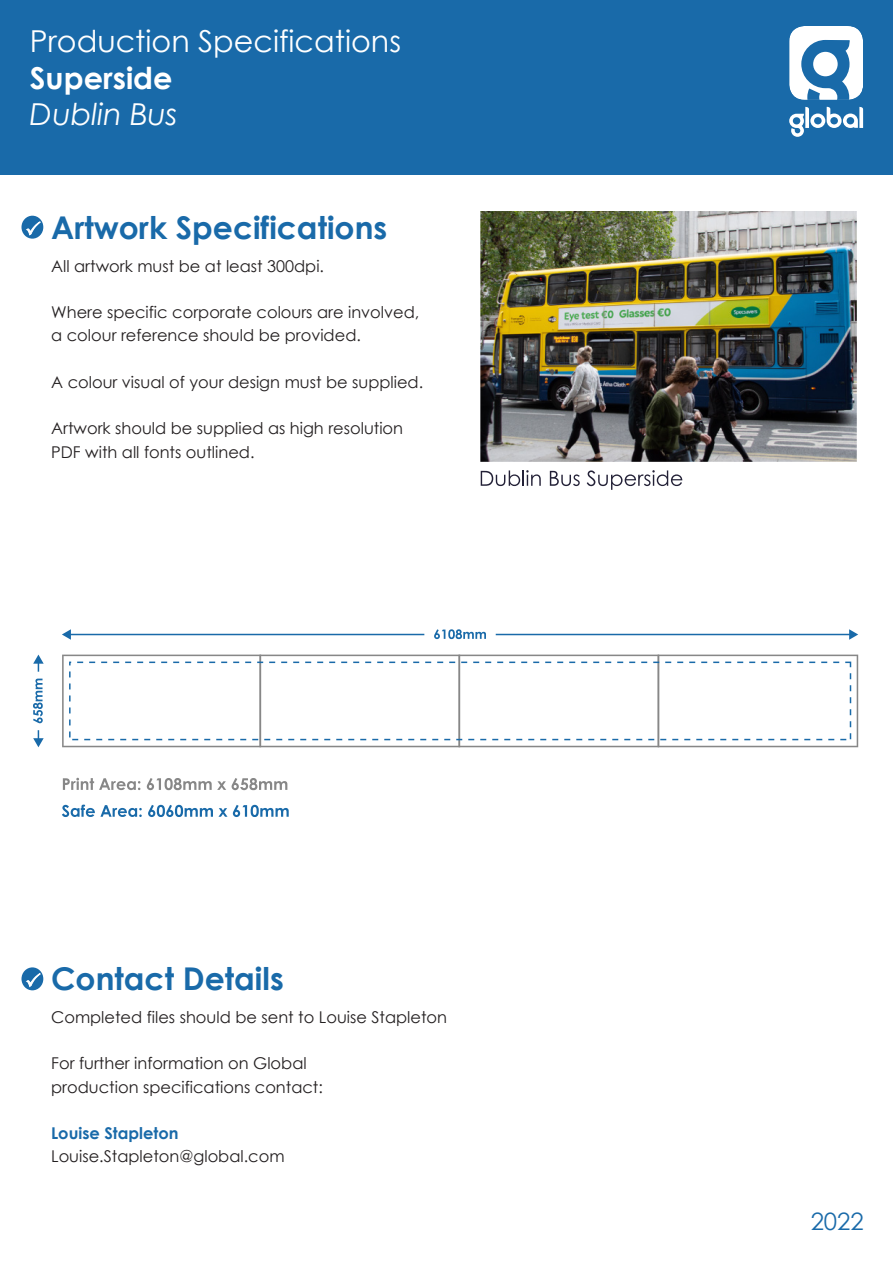
<style>
.page{position:relative;width:893px;height:1263px;background:#fff}
.page>*{position:absolute;margin:0;border:0;box-sizing:border-box;transform-origin:0 0}
.t1{font:700 31.35px "Century Gothic";color:#196aa9}
.t2{font:30.15px "Century Gothic";color:#fff}
.t3{font:700 30.15px "Century Gothic";color:#fff}
.t4{font:italic 30.15px "Century Gothic";color:#fff}
.t5{font:24px "Century Gothic";color:#196aa9}
.t6{font:16.2px/23.2px "Century Gothic";color:#231f20}
.t7{font:700 16.2px "Century Gothic";color:#196aa9}
</style>
<div class="page">
<svg style="left:481px;top:470px;width:60px;height:16px"></svg>
<svg style="left:550px;top:471px;width:30px;height:15px"></svg>
<svg style="left:587px;top:470px;width:95px;height:20px"></svg>
<svg style="left:62px;top:655px;width:796px;height:92px"></svg>
<svg style="left:434px;top:629px;width:52px;height:10px"></svg>
<svg style="left:63px;top:778px;width:77px;height:12px"></svg>
<svg style="left:147px;top:778px;width:79px;height:12px"></svg>
<svg style="left:232px;top:778px;width:55px;height:12px"></svg>
<svg style="left:62px;top:805px;width:80px;height:12px"></svg>
<svg style="left:148px;top:805px;width:141px;height:12px"></svg>
<img style="left:480px;top:212px;width:376px;height:249px">
<div style="left:21px;top:216px;width:22px;height:23px;background:#196aa9;border-radius:50%"></div>
<svg style="left:25px;top:221px;width:16px;height:15px"></svg>
<div style="left:0;top:0;width:893px;height:175px;background:#196aa9"></div>
<svg style="left:789px;top:26px;width:74px;height:74px"></svg>
<svg style="left:789px;top:107px;width:74px;height:30px"></svg>
<div style="left:21px;top:967px;width:22px;height:23px;background:#196aa9;border-radius:50%"></div>
<svg style="left:25px;top:973px;width:16px;height:15px"></svg>
<svg style="left:69px;top:661px;width:782px;height:79px"></svg>
<hr style="left:69px;top:634px;width:355px;height:1px;background:#196aa9">
<svg style="left:62px;top:629px;width:9px;height:11px"></svg>
<hr style="left:496px;top:634px;width:355px;height:1px;background:#196aa9">
<svg style="left:849px;top:629px;width:9px;height:11px"></svg>
<svg style="left:33px;top:679px;width:10px;height:44px"></svg>
<svg style="left:33px;top:655px;width:11px;height:17px"></svg>
<svg style="left:33px;top:730px;width:11px;height:17px"></svg>
<h2 class="t2" style="left:30px;top:20px;width:373px">Production Specifications</h2>
<h2 class="t3" style="left:30px;top:55px;width:144px">Superside</h2>
<h2 class="t4" style="left:30px;top:93px;width:149px">Dublin Bus</h2>
<h1 class="t1" style="left:51px;top:203px;width:338px">Artwork Specifications</h1>
<p class="t6" style="left:51px;top:254px;width:274px">All artwork must be at least 300dpi.</p>
<p class="t6" style="left:51px;top:301px;width:370px">Where specific corporate colours are involved, a colour reference should be provided.</p>
<p class="t6" style="left:51px;top:370px;width:374px">A colour visual of your design must be supplied.</p>
<p class="t6" style="left:51px;top:417px;width:353px">Artwork should be supplied as high resolution<br>PDF with all fonts outlined.</p>
<h1 class="t1" style="left:51px;top:954px;width:234px">Contact Details</h1>
<p class="t6" style="left:51px;top:1005px;width:397px">Completed files should be sent to Louise Stapleton</p>
<p class="t6" style="left:51px;top:1052px;width:273px">For further information on Global production specifications contact:</p>
<p class="t7" style="left:51px;top:1121px;width:129px">Louise Stapleton</p>
<p class="t6" style="left:51px;top:1144px;width:235px">Louise.Stapleton@global.com</p>
<h3 class="t5" style="left:811px;top:1204px;width:55px">2022</h3>
</div>
